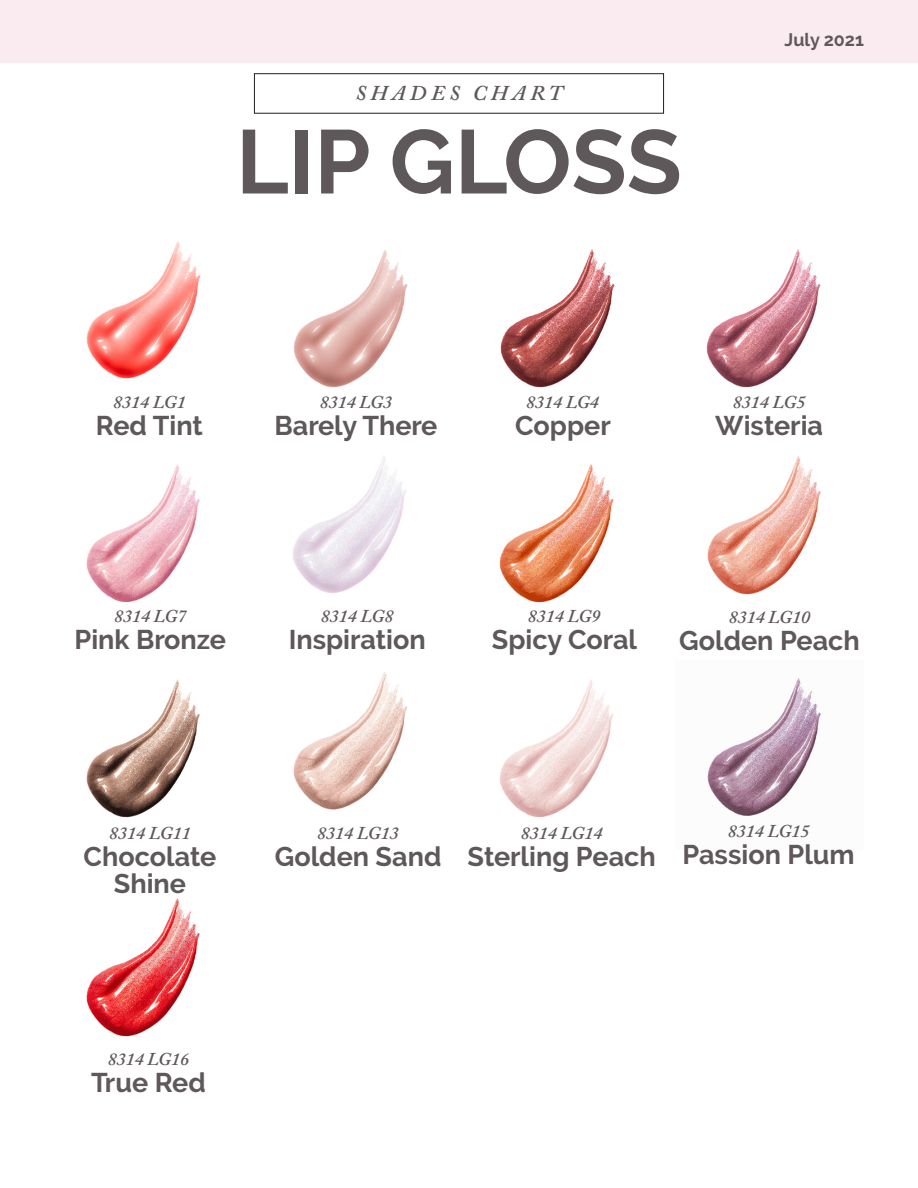
<style>
.page{position:relative;width:918px;height:1188px;background:#fff}
.page>*{position:absolute;margin:0;border:0;box-sizing:border-box;transform-origin:0 0}
.t1{font:700 90px "Raleway";color:#5f585a}
.t2{font:700 27px/27px "Raleway";color:#5f585a;text-align:center}
.t3{font:italic 600 21px "Adobe Caslon Pro";letter-spacing:.215em;color:#5f585a}
.t4{font:italic 600 18px "Adobe Caslon Pro";color:#5f585a}
.t5{font:700 18px "Raleway";color:#5f585a}
</style>
<div class="page">
<div style="left:0;top:0;width:918px;height:63px;background:#faebf1"></div>
<img style="left:86px;top:241px;width:115px;height:138px">
<img style="left:293px;top:249px;width:115px;height:139px">
<img style="left:500px;top:249px;width:115px;height:139px">
<img style="left:706px;top:249px;width:115px;height:139px">
<img style="left:86px;top:464px;width:114px;height:139px">
<img style="left:293px;top:457px;width:113px;height:136px">
<img style="left:499px;top:464px;width:115px;height:139px">
<img style="left:707px;top:456px;width:114px;height:139px">
<img style="left:86px;top:679px;width:114px;height:139px">
<img style="left:293px;top:672px;width:114px;height:138px">
<img style="left:500px;top:680px;width:113px;height:138px">
<img style="left:707px;top:678px;width:114px;height:138px">
<img style="left:86px;top:898px;width:114px;height:139px">
<p class="t3" style="left:356px;top:80px;width:208px">SHADES CHART</p>
<h1 class="t1" style="left:236px;top:110px;width:447px">LIP GLOSS</h1>
<p class="t5" style="left:785px;top:29px;width:81px">July 2021</p>
<p class="t4" style="left:113px;top:391px;width:74px">8314 LG1</p>
<p class="t2" style="left:96px;top:412px;width:108px">Red Tint</p>
<p class="t4" style="left:320px;top:391px;width:74px">8314 LG3</p>
<p class="t2" style="left:275px;top:412px;width:164px">Barely There</p>
<p class="t4" style="left:526px;top:391px;width:74px">8314 LG4</p>
<p class="t2" style="left:515px;top:412px;width:97px">Copper</p>
<p class="t4" style="left:733px;top:391px;width:74px">8314 LG5</p>
<p class="t2" style="left:715px;top:412px;width:109px">Wisteria</p>
<p class="t4" style="left:114px;top:605px;width:74px">8314 LG7</p>
<p class="t2" style="left:75px;top:626px;width:153px">Pink Bronze</p>
<p class="t4" style="left:321px;top:605px;width:74px">8314 LG8</p>
<p class="t2" style="left:289px;top:626px;width:139px">Inspiration</p>
<p class="t4" style="left:528px;top:605px;width:74px">8314 LG9</p>
<p class="t2" style="left:492px;top:626px;width:147px">Spicy Coral</p>
<p class="t4" style="left:729px;top:606px;width:83px">8314 LG10</p>
<p class="t2" style="left:679px;top:627px;width:182px">Golden Peach</p>
<p class="t4" style="left:109px;top:822px;width:83px">8314 LG11</p>
<p class="t2" style="left:84px;top:843px;width:134px">Chocolate<br>Shine</p>
<p class="t4" style="left:317px;top:822px;width:83px">8314 LG13</p>
<p class="t2" style="left:275px;top:843px;width:168px">Golden Sand</p>
<p class="t4" style="left:521px;top:822px;width:83px">8314 LG14</p>
<p class="t2" style="left:468px;top:843px;width:190px">Sterling Peach</p>
<p class="t4" style="left:728px;top:820px;width:83px">8314 LG15</p>
<p class="t2" style="left:682px;top:841px;width:174px">Passion Plum</p>
<p class="t4" style="left:108px;top:1048px;width:83px">8314 LG16</p>
<p class="t2" style="left:91px;top:1069px;width:116px">True Red</p>
</div>
